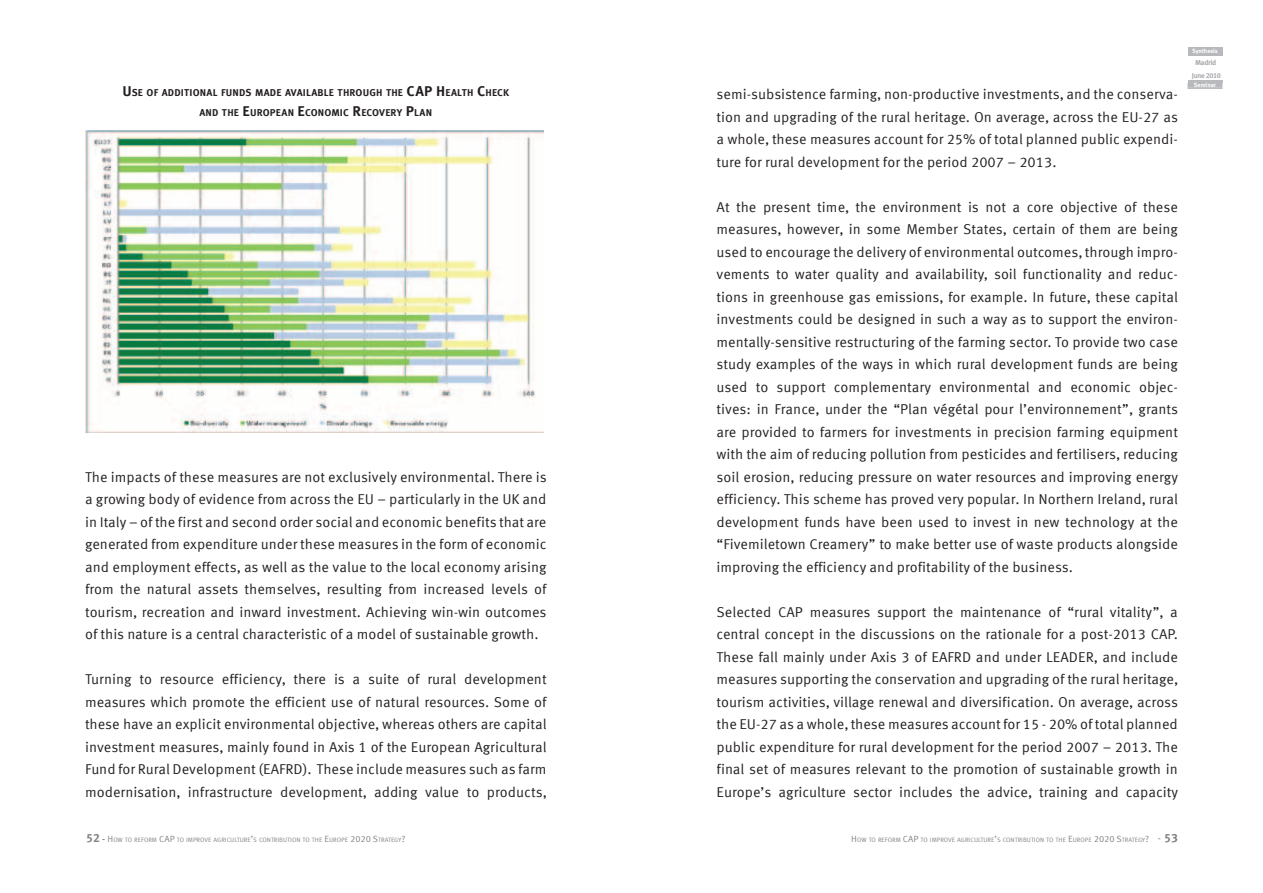
<style>
.page{position:relative;width:1263px;height:893px;background:#fff}
.page>*{position:absolute;margin:0;border:0;box-sizing:border-box;transform-origin:0 0}
.t1{font:14.25px/22.5px "Meta Corr Turk";color:#231f20;text-align:justify}
.t2{font:700 10.05px/19.5px "Meta Corr Turk";letter-spacing:.015em;color:#231f20;text-align:center}
.t3{font:700 7.2px/12.6px "Meta Corr Turk";letter-spacing:-.06em;color:#a8a9ad;text-align:center}
.t4{font:6.3px "Meta Corr Turk";color:#808285}
.t5{font:700 6px "Meta Corr Turk";letter-spacing:-.02em;color:#fff}
.t6{font:700 6px "Meta Corr Turk";color:#fff}
.s1{font-size:14.25px}
.s2{font-weight:700;font-size:12px}
.s3{font-weight:700;font-size:9px}
.s4{font-size:9px}
.s5{font-size:12px}
</style>
<div class="page">
<div style="left:1187px;top:47px;width:35px;height:9px;background:#b8b9bc"></div>
<svg style="left:1187px;top:80px;width:35px;height:9px"></svg>
<hr style="left:1187px;top:81px;width:35px;height:2px;background:#b9babd">
<img style="left:86px;top:130px;width:457px;height:303px">
<p class="t2" style="left:122px;top:83px;width:388px"><span class="s1">U</span>SE OF ADDITIONAL FUNDS MADE AVAILABLE THROUGH THE <span class="s1">CAP H</span>EALTH <span class="s1">C</span>HECK<br>AND THE <span class="s1">E</span>UROPEAN <span class="s1">E</span>CONOMIC <span class="s1">R</span>ECOVERY <span class="s1">P</span>LAN</p>
<p class="t1" style="left:85px;top:465px;width:463px">The impacts of these measures are not exclusively environmental. There is a growing body of evidence from across the EU – particularly in the UK and in Italy – of the first and second order social and economic benefits that are generated from expenditure under these measures in the form of economic and employment effects, as well as the value to the local economy arising from the natural assets themselves, resulting from increased levels of tourism, recreation and inward investment. Achieving win-win outcomes of this nature is a central characteristic of a model of sustainable growth.</p>
<p class="t1" style="left:85px;top:668px;width:463px">Turning to resource efficiency, there is a suite of rural development measures which promote the efficient use of natural resources. Some of these have an explicit environmental objective, whereas others are capital investment measures, mainly found in Axis 1 of the European Agricultural Fund for Rural Development (EAFRD). These include measures such as farm modernisation, infrastructure development, adding value to products,</p>
<p class="t4" style="left:86px;top:836px;width:321px"><span class="s2">52</span> <span class="s3">-</span> <span class="s4">H</span>OW TO REFORM <span class="s4">CAP</span> TO IMPROVE AGRICULTURE<span class="s4">’</span>S CONTRIBUTION TO THE <span class="s4">E</span>UROPE <span class="s4">2020 S</span>TRATEGY<span class="s4">?</span></p>
<p class="t1" style="left:716px;top:83px;width:463px">semi-subsistence farming, non-productive investments, and the conserva&shy;tion and upgrading of the rural heritage. On average, across the EU-27 as a whole, these measures account for 25% of total planned public expendi&shy;ture for rural development for the period 2007 – 2013.</p>
<p class="t1" style="left:716px;top:195px;width:463px">At the present time, the environment is not a core objective of these measures, however, in some Member States, certain of them are being used to encourage the delivery of environmental outcomes, through impro&shy;vements to water quality and availability, soil functionality and reduc&shy;tions in greenhouse gas emissions, for example. In future, these capital investments could be designed in such a way as to support the environ&shy;mentally-sensitive restructuring of the farming sector. To provide two case study examples of the ways in which rural development funds are being used to support complementary environmental and economic objec&shy;tives: in France, under the “Plan végétal pour l’environnement”, grants are provided to farmers for investments in precision farming equipment with the aim of reducing pollution from pesticides and fertilisers, reducing soil erosion, reducing pressure on water resources and improving energy efficiency. This scheme has proved very popular. In Northern Ireland, rural development funds have been used to invest in new technology at the “Fivemiletown Creamery” to make better use of waste products alongside improving the efficiency and profitability of the business.</p>
<p class="t1" style="left:716px;top:600px;width:463px">Selected CAP measures support the maintenance of “rural vitality”, a central concept in the discussions on the rationale for a post-2013 CAP.<br>These fall mainly under Axis 3 of EAFRD and under LEADER, and include measures supporting the conservation and upgrading of the rural heritage, tourism activities, village renewal and diversification. On average, across the EU-27 as a whole, these measures account for 15 - 20% of total planned public expenditure for rural development for the period 2007 – 2013. The final set of measures relevant to the promotion of sustainable growth in Europe’s agriculture sector includes the advice, training and capacity</p>
<p class="t4" style="left:851px;top:836px;width:328px"><span class="s4">H</span>OW TO REFORM <span class="s4">CAP</span> TO IMPROVE AGRICULTURE<span class="s4">’</span>S CONTRIBUTION TO THE <span class="s4">E</span>UROPE <span class="s4">2020 S</span>TRATEGY<span class="s4">?</span> <span class="s5">-</span> <span class="s2">53</span></p>
<p class="t5" style="left:1192px;top:48px;width:27px">Synthesis</p>
<p class="t6" style="left:1194px;top:81px;width:24px">Seminar</p>
<p class="t3" style="left:1192px;top:56px;width:31px">Madrid<br>June 2010</p>
</div>
